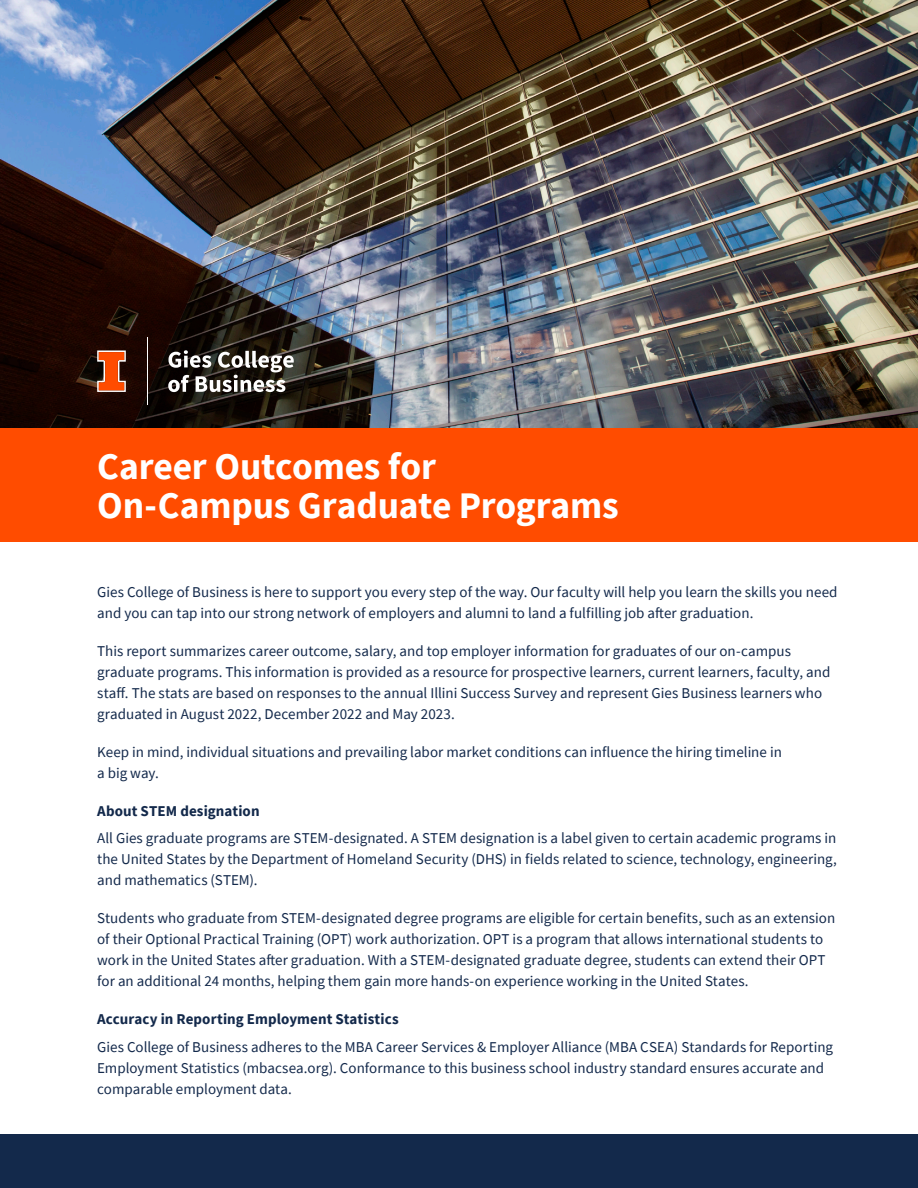
<style>
.page{position:relative;width:918px;height:1188px;background:#fff}
.page>*{position:absolute;margin:0;border:0;box-sizing:border-box;transform-origin:0 0}
.t1{font:700 37.5px/39px "Source Sans Pro";letter-spacing:-.005em;color:#fff}
.t2{font:15px/21px "Source Sans Pro";color:#13294b}
.t3{font:700 15px "Source Sans Pro";letter-spacing:.005em;color:#13294b}
</style>
<div class="page">
<div style="left:0;top:427px;width:918px;height:115px;background:#ff4c00"></div>
<img style="left:0;top:0;width:918px;height:427px">
<div style="left:0;top:1134px;width:918px;height:54px;background:#13294b"></div>
<svg style="left:97px;top:350px;width:29px;height:42px"></svg>
<hr style="left:148px;top:337px;width:1px;height:68px;background:#fff">
<svg style="left:168px;top:350px;width:126px;height:42px"></svg>
<p class="t1" style="left:97px;top:446px;width:523px">Career Outcomes for<br>On-Campus Graduate Programs</p>
<p class="t2" style="left:97px;top:581px;width:742px">Gies College of Business is here to support you every step of the way. Our faculty will help you learn the skills you need and you can tap into our strong network of employers and alumni to land a fulfilling job after graduation.</p>
<p class="t2" style="left:97px;top:640px;width:735px">This report summarizes career outcome, salary, and top employer information for graduates of our on-campus graduate programs. This information is provided as a resource for prospective learners, current learners, faculty, and staff. The stats are based on responses to the annual Illini Success Survey and represent Gies Business learners who graduated in August 2022, December 2022 and May 2023.</p>
<p class="t2" style="left:97px;top:741px;width:686px">Keep in mind, individual situations and prevailing labor market conditions can influence the hiring timeline in a big way.</p>
<p class="t3" style="left:97px;top:800px;width:164px">About STEM designation</p>
<p class="t2" style="left:97px;top:828px;width:741px;text-align:justify">All Gies graduate programs are STEM-designated. A STEM designation is a label given to certain academic programs in the United States by the Department of Homeland Security (DHS) in fields related to science, technology, engineering, and mathematics (STEM).</p>
<p class="t2" style="left:97px;top:908px;width:740px">Students who graduate from STEM-designated degree programs are eligible for certain benefits, such as an extension of their Optional Practical Training (OPT) work authorization. OPT is a program that allows international students to work in the United States after graduation. With a STEM-designated graduate degree, students can extend their OPT for an additional 24 months, helping them gain more hands-on experience working in the United States.</p>
<p class="t3" style="left:97px;top:1009px;width:303px">Accuracy in Reporting Employment Statistics</p>
<p class="t2" style="left:97px;top:1037px;width:738px">Gies College of Business adheres to the MBA Career Services &amp; Employer Alliance (MBA CSEA) Standards for Reporting<br>Employment Statistics (mbacsea.org). Conformance to this business school industry standard ensures accurate and comparable employment data.</p>
</div>
